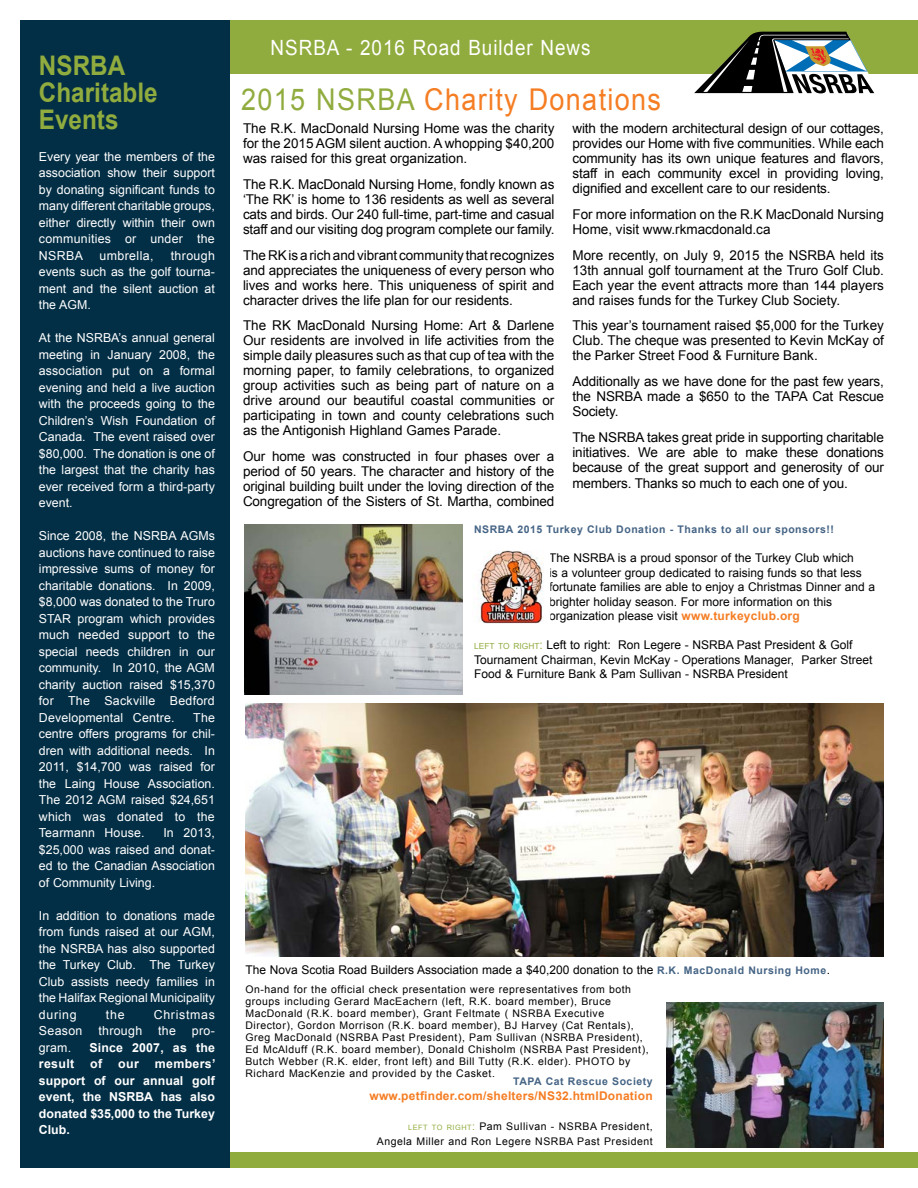
<style>
.page{position:relative;width:918px;height:1188px;background:#fff}
.page>*{position:absolute;margin:0;border:0;box-sizing:border-box;transform-origin:0 0}
.t1{font:30px "Arial";letter-spacing:.05em;color:#f57d23;scale:.9 1}
.t2{font:700 27px/27px "Arial";color:#91ac3e;scale:.9 1}
.t3{font:21px "Arial";letter-spacing:.05em;color:#fff;scale:.9 1}
.t4{font:13.5px/15px "Arial";letter-spacing:-.005em;color:#000;text-align:justify}
.t5{font:12.3px/16.5px "Arial";color:#fff;text-align:justify}
.t6{font:700 12.3px/16.5px "Arial";color:#fff;text-align:justify}
.t7{font:12.3px "Arial";letter-spacing:.03em;color:#fff}
.t8{font:12.3px "Arial";letter-spacing:.055em;color:#fff}
.t9{font:12.3px "Arial";letter-spacing:.025em;color:#fff}
.t10{font:12px/14.4px "Arial";color:#000}
.t11{font:700 12px "Arial";letter-spacing:.02em;color:#f57d23}
.t12{font:10.5px/12px "Arial";letter-spacing:.05em;color:#000;text-align:right}
.t13{font:700 10.5px "Arial";letter-spacing:.05em;color:#456485}
.s1{color:#91ac3e}
.s2{font-weight:700;color:#f57d23}
.s3{font-size:8.4px;color:#91ac3e}
.s4{font-weight:700;font-size:10.5px;color:#456485}
.s5{font-size:7.35px;color:#91ac3e}
</style>
<div class="page">
<img style="left:244px;top:525px;width:219px;height:169px">
<div style="left:33px;top:20px;width:885px;height:54px;background:#91ac3e"></div>
<div style="left:215px;top:1152px;width:703px;height:16px;background:#91ac3e"></div>
<div style="left:20px;top:20px;width:210px;height:1148px;background:#032f46"></div>
<img style="left:477px;top:550px;width:67px;height:73px">
<svg style="left:694px;top:32px;width:180px;height:62px"></svg>
<img style="left:666px;top:1002px;width:218px;height:145px">
<img style="left:245px;top:704px;width:639px;height:253px">
<h2 class="t2" style="left:39px;top:52px;width:134px">NSRBA<br>Charitable<br>Events</h2>
<p class="t5" style="left:39px;top:148px;width:177px">Every year the members of the association show their support by donating significant funds to many different charitable groups, either directly within their own communities or under the NSRBA</p>
<p class="t5" style="left:39px;top:247px;width:178px;text-indent:132px">through events such as the golf tourna&shy;ment and the silent auction at the AGM.</p>
<p class="t5" style="left:39px;top:330px;width:178px">At the NSRBA’s annual general meeting in January 2008, the association put on a formal evening and held a live auction with the proceeds going to the Children’s Wish Foundation of Canada. The event raised over $80,000. The donation is one of the largest that the charity has ever received form a third-party event.</p>
<p class="t5" style="left:39px;top:528px;width:178px">Since 2008, the NSRBA AGMs auctions have continued to raise impressive sums of money for charitable donations. In 2009, $8,000 was donated to the Truro STAR program which provides much needed support to the special needs children in our community. In 2010, the AGM charity auction raised $15,370 for The Sackville Bedford Developmental Centre.</p>
<p class="t7" style="left:100px;top:249px;width:55px">umbrella,</p>
<p class="t5" style="left:39px;top:709px;width:178px;text-indent:154px">The centre offers programs for chil&shy;dren with additional needs. In 2011, $14,700 was raised for the Laing House Association.<br>The 2012 AGM raised $24,651 which was donated to the Tearmann House.</p>
<p class="t5" style="left:39px;top:825px;width:178px;text-indent:124px">In 2013, $25,000 was raised and donat&shy;ed to the Canadian Association of Community Living.</p>
<p class="t5" style="left:39px;top:907px;width:177px">In addition to donations made from funds raised at our AGM, the NSRBA has also supported the Turkey Club. The Turkey Club assists needy families in the Halifax Regional Municipality during</p>
<p class="t5" style="left:106px;top:1006px;width:20px">the</p>
<p class="t8" style="left:154px;top:1008px;width:63px">Christmas</p>
<p class="t5" style="left:39px;top:1023px;width:45px">Season</p>
<p class="t9" style="left:98px;top:1024px;width:45px">through</p>
<p class="t5" style="left:158px;top:1023px;width:19px">the</p>
<p class="t5" style="left:192px;top:1023px;width:25px">pro-</p>
<p class="t5" style="left:39px;top:1039px;width:34px">gram.</p>
<p class="t6" style="left:89px;top:1039px;width:127px">Since 2007, as the</p>
<p class="t6" style="left:39px;top:1056px;width:37px">result</p>
<p class="t6" style="left:90px;top:1056px;width:14px">of</p>
<p class="t6" style="left:118px;top:1056px;width:22px">our</p>
<p class="t6" style="left:39px;top:1056px;width:178px;text-indent:116px">members’ support of our annual golf event, the NSRBA has also donated $35,000 to the Turkey Club.</p>
<h3 class="t3" style="left:271px;top:35px;width:357px">NSRBA - 2016 Road Builder News</h3>
<h1 class="t1" style="left:241px;top:83px;width:468px"><span class="s1">2015 NSRBA</span> Charity Donations</h1>
<p class="t4" style="left:243px;top:121px;width:313px">The R.K. MacDonald Nursing Home was the charity for the 2015 AGM silent auction. A whopping $40,200 was raised for this great organization.</p>
<p class="t4" style="left:243px;top:176px;width:313px">The R.K. MacDonald Nursing Home, fondly known as ‘The RK’ is home to 136 residents as well as several cats and birds. Our 240 full-time, part-time and casual staff and our visiting dog program complete our family.</p>
<p class="t4" style="left:243px;top:247px;width:313px">The RK is a rich and vibrant community that recognizes and appreciates the uniqueness of every person who lives and works here. This uniqueness of spirit and character drives the life plan for our residents.</p>
<p class="t4" style="left:243px;top:318px;width:313px">The RK MacDonald Nursing Home: Art &amp; Darlene Our residents are involved in life activities from the simple daily pleasures such as that cup of tea with the morning paper, to family celebrations, to organized group activities such as being part of nature on a drive around our beautiful coastal communities or participating in town and county celebrations such as the Antigonish Highland Games Parade.</p>
<p class="t4" style="left:243px;top:449px;width:313px">Our home was constructed in four phases over a period of 50 years. The character and history of the original building built under the loving direction of the Congregation of the Sisters of St. Martha, combined</p>
<p class="t4" style="left:572px;top:121px;width:313px">with the modern architectural design of our cottages, provides our Home with five communities. While each community has its own unique features and flavors, staff in each community excel in providing loving, dignified and excellent care to our residents.</p>
<p class="t4" style="left:572px;top:206px;width:313px">For more information on the R.K MacDonald Nursing<br>Home, visit www.rkmacdonald.ca</p>
<p class="t4" style="left:572px;top:247px;width:313px">More recently, on July 9, 2015 the NSRBA held its 13th annual golf tournament at the Truro Golf Club.<br>Each year the event attracts more than 144 players and raises funds for the Turkey Club Society.</p>
<p class="t4" style="left:572px;top:318px;width:313px">This year’s tournament raised $5,000 for the Turkey Club. The cheque was presented to Kevin McKay of the Parker Street Food &amp; Furniture Bank.</p>
<p class="t4" style="left:572px;top:374px;width:313px">Additionally as we have done for the past few years, the NSRBA made a $650 to the TAPA Cat Rescue Society.</p>
<p class="t4" style="left:572px;top:430px;width:313px">The NSRBA takes great pride in supporting charitable initiatives. We are able to make these donations because of the great support and generosity of our members. Thanks so much to each one of you.</p>
<p class="t13" style="left:474px;top:523px;width:361px">NSRBA 2015 Turkey Club Donation - Thanks to all our sponsors!!</p>
<p class="t10" style="left:549px;top:551px;width:328px">The NSRBA is a proud sponsor of the Turkey Club which<br>is a volunteer group dedicated to raising funds so that less fortunate families are able to enjoy a Christmas Dinner and a brighter holiday season. For more information on this organization please visit <span class="s2">www.turkeyclub.org</span></p>
<p class="t10" style="left:474px;top:638px;width:400px"><span class="s3">LEFT TO RIGHT</span><span class="s1">:</span> Left to right: Ron Legere - NSRBA Past President &amp; Golf<br>Tournament Chairman, Kevin McKay - Operations Manager, Parker Street<br>Food &amp; Furniture Bank &amp; Pam Sullivan - NSRBA President</p>
<p class="t10" style="left:245px;top:963px;width:586px">The Nova Scotia Road Builders Association made a $40,200 donation to the <span class="s4">R.K. MacDonald Nursing Home</span>.</p>
<p class="t12" style="left:245px;top:983px;width:405px;text-align:left">On-hand for the official check presentation were representatives from both groups including Gerard MacEachern (left, R.K. board member), Bruce MacDonald (R.K. board member), Grant Feltmate ( NSRBA Executive Director), Gordon Morrison (R.K. board member), BJ Harvey (Cat Rentals), Greg MacDonald (NSRBA Past President), Pam Sullivan (NSRBA President), Ed McAlduff (R.K. board member), Donald Chisholm (NSRBA Past President), Butch Webber (R.K. elder, front left) and Bill Tutty (R.K. elder). PHOTO by Richard MacKenzie and provided by the Casket.</p>
<p class="t13" style="left:513px;top:1075px;width:141px">TAPA Cat Rescue Society</p>
<p class="t11" style="left:369px;top:1089px;width:285px">www.petfinder.com/shelters/NS32.htmlDonation</p>
<p class="t12" style="left:377px;top:1119px;width:277px;line-height:15px"><span class="s5">LEFT TO RIGHT</span><span class="s1">:</span> Pam Sullivan - NSRBA President,<br>Angela Miller and Ron Legere NSRBA Past President</p>
</div>
